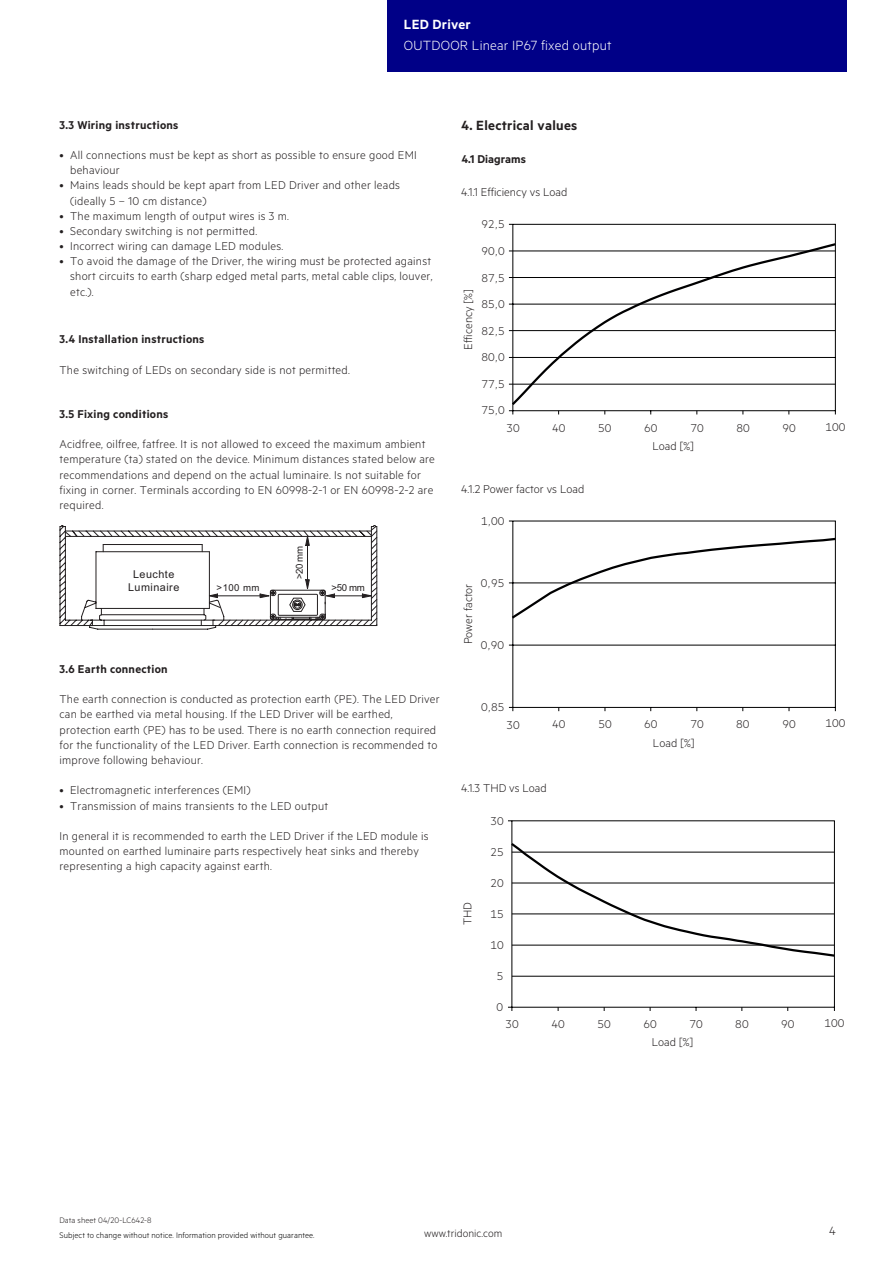
<style>
.page{position:relative;width:893px;height:1263px;background:#fff}
.page>*{position:absolute;margin:0;border:0;box-sizing:border-box;transform-origin:0 0}
.t1{font:15px "Tridonic Metric Print Light";letter-spacing:.015em;color:#fff}
.t2{font:15px "Tridonic Metric Print Semi";letter-spacing:.02em;color:#231f20}
.t3{font:15px "Tridonic Metric Print Semi";letter-spacing:.015em;color:#fff}
.t4{font:13.5px "Tridonic Metric Print Light";color:#231f20}
.t5{font:12.75px/15.1px "Tridonic Metric Print Light";letter-spacing:.02em;color:#231f20}
.t6{font:12.75px "Tridonic Metric Print Semi";letter-spacing:.02em;color:#231f20}
.t7{font:12px "Tridonic Metric Print Light";letter-spacing:.005em;color:#231f20}
.t8{font:10.8px/12.9px "Arial";letter-spacing:.045em;color:#231f20;text-align:center}
.t9{font:9.6px "Arial";letter-spacing:-.035em;color:#231f20}
.t10{font:9px "Tridonic Metric Print Light";letter-spacing:.01em;color:#000}
.t11{font:9px "Tridonic Metric Print Light";letter-spacing:.005em;color:#231f20}
</style>
<div class="page">
<div style="left:387px;top:0;width:459px;height:72px;background:#000087"></div>
<svg style="left:508px;top:224px;width:328px;height:191px"></svg>
<hr style="left:509px;top:330px;width:326px;height:1px;background:#000001">
<hr style="left:509px;top:384px;width:326px;height:1px;background:#000001">
<hr style="left:509px;top:251px;width:326px;height:1px;background:#000001">
<svg style="left:510px;top:242px;width:326px;height:165px"></svg>
<svg style="left:508px;top:520px;width:328px;height:192px"></svg>
<svg style="left:509px;top:536px;width:327px;height:85px"></svg>
<svg style="left:508px;top:820px;width:327px;height:191px"></svg>
<hr style="left:512px;top:976px;width:322px;height:1px;background:#000001">
<svg style="left:509px;top:841px;width:326px;height:117px"></svg>
<svg style="left:60px;top:525px;width:317px;height:105px"></svg>
<p class="t3" style="left:404px;top:15px;width:68px">LED Driver</p>
<p class="t1" style="left:404px;top:37px;width:209px">OUTDOOR Linear IP67 fixed output</p>
<p class="t6" style="left:60px;top:117px;width:120px">3.3 Wiring instructions</p>
<p class="t5" style="left:70px;top:147px;width:348px;text-indent:-11px">• All connections must be kept as short as possible to ensure good EMI behaviour</p>
<p class="t5" style="left:70px;top:177px;width:331px;text-indent:-11px">• Mains leads should be kept apart from LED Driver and other leads (ideally 5 – 10 cm distance)</p>
<p class="t5" style="left:60px;top:208px;width:231px">• The maximum length of output wires is 3 m.</p>
<p class="t5" style="left:60px;top:223px;width:199px">• Secondary switching is not permitted.</p>
<p class="t5" style="left:60px;top:238px;width:225px">• Incorrect wiring can damage LED modules.</p>
<p class="t5" style="left:70px;top:253px;width:364px;text-align:justify;text-indent:-11px">• To avoid the damage of the Driver, the wiring must be protected against short circuits to earth (sharp edged metal parts, metal cable clips, louver, etc.).</p>
<p class="t6" style="left:60px;top:332px;width:146px">3.4 Installation instructions</p>
<p class="t5" style="left:60px;top:362px;width:292px">The switching of LEDs on secondary side is not permitted.</p>
<p class="t6" style="left:60px;top:406px;width:110px">3.5 Fixing conditions</p>
<p class="t5" style="left:60px;top:436px;width:377px">Acidfree, oilfree, fatfree. It is not allowed to exceed the maximum ambient temperature (ta) stated on the device. Minimum distances stated below are recommendations and depend on the actual luminaire. Is not suitable for fixing in corner. Terminals according to EN 60998-2-1 or EN 60998-2-2 are required.</p>
<p class="t8" style="left:128px;top:568px;width:53px">Leuchte<br>Luminaire</p>
<p class="t9" style="left:217px;top:582px;width:44px">&gt;100 mm</p>
<p class="t9" style="left:293px;top:579px;width:35px;rotate:-90deg">&gt;20 mm</p>
<p class="t9" style="left:331px;top:582px;width:35px">&gt;50 mm</p>
<p class="t6" style="left:60px;top:661px;width:110px">3.6 Earth connection</p>
<p class="t5" style="left:60px;top:691px;width:382px">The earth connection is conducted as protection earth (PE). The LED Driver can be earthed via metal housing. If the LED Driver will be earthed, protection earth (PE) has to be used. There is no earth connection required for the functionality of the LED Driver. Earth connection is recommended to improve following behaviour.</p>
<p class="t5" style="left:60px;top:782px;width:193px">• Electromagnetic interferences (EMI)</p>
<p class="t5" style="left:60px;top:798px;width:270px">• Transmission of mains transients to the LED output</p>
<p class="t5" style="left:60px;top:828px;width:371px">In general it is recommended to earth the LED Driver if the LED module is mounted on earthed luminaire parts respectively heat sinks and thereby representing a high capacity against earth.</p>
<p class="t2" style="left:461px;top:117px;width:118px">4. Electrical values</p>
<p class="t6" style="left:461px;top:151px;width:66px">4.1 Diagrams</p>
<p class="t5" style="left:461px;top:184px;width:108px">4.1.1 Efficiency vs Load</p>
<p class="t5" style="left:481px;top:216px;width:25px">92,5</p>
<p class="t5" style="left:482px;top:243px;width:25px">90,0</p>
<p class="t5" style="left:482px;top:270px;width:25px">87,5</p>
<p class="t5" style="left:460px;top:350px;width:62px;rotate:-90deg">E icency [%]</p>
<p class="t5" style="left:481px;top:296px;width:25px">85,0</p>
<p class="t5" style="left:482px;top:323px;width:25px">82,5</p>
<p class="t5" style="left:482px;top:349px;width:25px">80,0</p>
<p class="t5" style="left:482px;top:376px;width:25px">77,5</p>
<p class="t5" style="left:481px;top:402px;width:25px">75,0</p>
<p class="t5" style="left:506px;top:420px;width:15px">30</p>
<p class="t5" style="left:552px;top:420px;width:15px">40</p>
<p class="t5" style="left:598px;top:420px;width:15px">50</p>
<p class="t5" style="left:644px;top:420px;width:15px">60</p>
<p class="t5" style="left:690px;top:420px;width:15px">70</p>
<p class="t5" style="left:736px;top:420px;width:15px">80</p>
<p class="t5" style="left:782px;top:420px;width:15px">90</p>
<p class="t5" style="left:826px;top:419px;width:21px">100</p>
<p class="t5" style="left:461px;top:481px;width:125px">4.1.2 Power factor vs Load</p>
<p class="t5" style="left:481px;top:513px;width:25px">1,00</p>
<p class="t5" style="left:460px;top:644px;width:62px;rotate:-90deg">Power factor</p>
<p class="t5" style="left:481px;top:575px;width:25px">0,95</p>
<p class="t5" style="left:481px;top:637px;width:25px">0,90</p>
<p class="t5" style="left:481px;top:699px;width:25px">0,85</p>
<p class="t5" style="left:652px;top:438px;width:43px">Load [%]</p>
<p class="t5" style="left:506px;top:716px;width:15px">30</p>
<p class="t5" style="left:552px;top:716px;width:15px">40</p>
<p class="t5" style="left:598px;top:716px;width:15px">50</p>
<p class="t5" style="left:644px;top:716px;width:15px">60</p>
<p class="t5" style="left:690px;top:716px;width:15px">70</p>
<p class="t5" style="left:736px;top:716px;width:15px">80</p>
<p class="t5" style="left:782px;top:716px;width:15px">90</p>
<p class="t5" style="left:826px;top:715px;width:21px">100</p>
<p class="t5" style="left:653px;top:734px;width:43px">Load [%]</p>
<p class="t5" style="left:461px;top:780px;width:87px">4.1.3 THD vs Load</p>
<p class="t5" style="left:490px;top:813px;width:15px">30</p>
<p class="t5" style="left:490px;top:844px;width:15px">25</p>
<p class="t5" style="left:459px;top:925px;width:25px;rotate:-90deg">THD</p>
<p class="t5" style="left:490px;top:875px;width:15px">20</p>
<p class="t5" style="left:490px;top:906px;width:15px">15</p>
<p class="t5" style="left:490px;top:937px;width:15px">10</p>
<p class="t5" style="left:497px;top:968px;width:8px">5</p>
<p class="t5" style="left:497px;top:999px;width:8px">0</p>
<p class="t5" style="left:505px;top:1016px;width:15px">30</p>
<p class="t5" style="left:552px;top:1016px;width:15px">40</p>
<p class="t5" style="left:598px;top:1016px;width:15px">50</p>
<p class="t5" style="left:644px;top:1016px;width:15px">60</p>
<p class="t5" style="left:689px;top:1016px;width:15px">70</p>
<p class="t5" style="left:735px;top:1016px;width:15px">80</p>
<p class="t5" style="left:781px;top:1016px;width:15px">90</p>
<p class="t5" style="left:825px;top:1015px;width:21px">100</p>
<p class="t5" style="left:652px;top:1034px;width:43px">Load [%]</p>
<p class="t11" style="left:60px;top:1215px;width:93px">Data sheet 04/20-LC642-8</p>
<p class="t10" style="left:60px;top:1229px;width:257px">Subject to change without notice. Information provided without guarantee.</p>
<p class="t7" style="left:424px;top:1227px;width:80px">www.tridonic.com</p>
<p class="t4" style="left:829px;top:1223px;width:8px">4</p>
</div>
